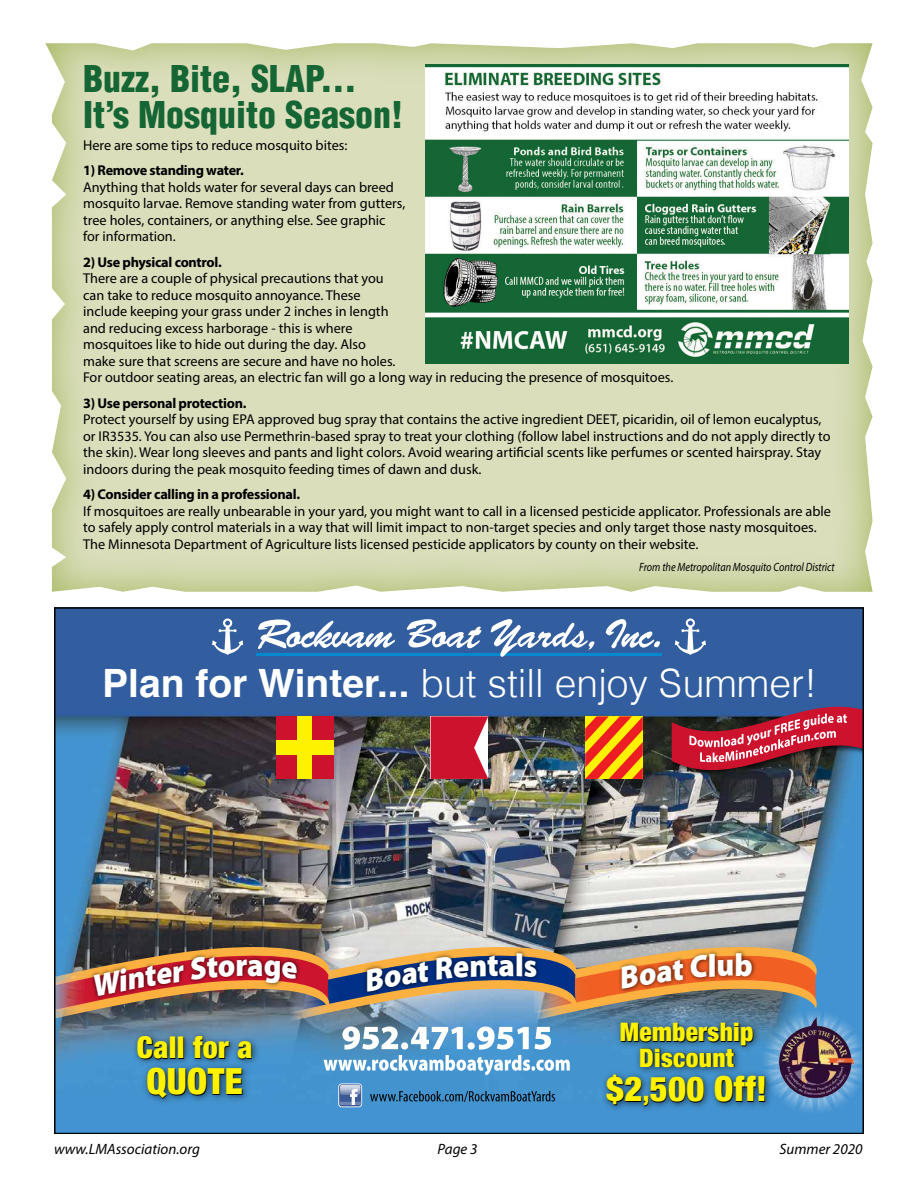
<style>
.page{position:relative;width:918px;height:1188px;background:#fff}
.page>*{position:absolute;margin:0;border:0;box-sizing:border-box;transform-origin:0 0}
.t1{font:300 39px "Helvetica";color:#fff}
.t2{font:900 condensed 36px/36px "Helvetica";color:#156634}
.t3{font:900 condensed 36px "Helvetica Neue";letter-spacing:.01em;color:#fff200}
.t4{font:900 condensed 34.5px "Helvetica Neue";letter-spacing:.01em;color:#fff200}
.t5{font:900 32.1px "Myriad Pro";color:#fff;scale:.93 1}
.t6{font:900 condensed 30px "Helvetica Neue";letter-spacing:.01em;color:#fff200}
.t7{font:900 condensed 25.5px/25.5px "Helvetica Neue";letter-spacing:.01em;color:#fff200;text-align:center}
.t8{font:italic 15px "Myriad Pro";color:#000}
.t9{font:14.25px/16.5px "Myriad Pro";color:#000}
.t10{font:700 14.25px "Myriad Pro";letter-spacing:-.02em;color:#000}
.t11{font:italic 12px "Myriad Pro";color:#000;scale:.85 1}
.s1{font-weight:700}
.s2{font-size:25.5px}
</style>
<div class="page">
<div style="left:44px;top:40px;width:830px;height:552px;background:#91a93e;opacity:.75"></div>
<img style="left:426px;top:65px;width:422px;height:299px">
<img style="left:54px;top:608px;width:810px;height:526px">
<img style="left:54px;top:947px;width:768px;height:128px">
<h2 class="t2" style="left:83px;top:60px;width:321px">Buzz, Bite, SLAP...<br>It’s Mosquito Season!</h2>
<p class="t9" style="left:83px;top:136px;width:266px">Here are some tips to reduce mosquito bites:</p>
<p class="t10" style="left:83px;top:161px;width:162px">1) Remove standing water.</p>
<p class="t9" style="left:83px;top:178px;width:324px">Anything that holds water for several days can breed mosquito larvae. Remove standing water from gutters, tree holes, containers, or anything else. See graphic for information.</p>
<p class="t10" style="left:83px;top:253px;width:140px">2) Use physical control.</p>
<p class="t9" style="left:83px;top:270px;width:592px">There are a couple of physical precautions that you<br>can take to reduce mosquito annoyance. These<br>include keeping your grass under 2 inches in length<br>and reducing excess harborage - this is where<br>mosquitoes like to hide out during the day. Also<br>make sure that screens are secure and have no holes.<br>For outdoor seating areas, an electric fan will go a long way in reducing the presence of mosquitoes.</p>
<p class="t10" style="left:83px;top:394px;width:165px">3) Use personal protection.</p>
<p class="t9" style="left:83px;top:411px;width:749px">Protect yourself by using EPA approved bug spray that contains the active ingredient DEET, picaridin, oil of lemon eucalyptus, or IR3535. You can also use Permethrin-based spray to treat your clothing (follow label instructions and do not apply directly to the skin). Wear long sleeves and pants and light colors. Avoid wearing artificial scents like perfumes or scented hairspray. Stay indoors during the peak mosquito feeding times of dawn and dusk.</p>
<p class="t10" style="left:83px;top:485px;width:218px">4) Consider calling in a professional.</p>
<p class="t9" style="left:83px;top:502px;width:749px">If mosquitoes are really unbearable in your yard, you might want to call in a licensed pesticide applicator. Professionals are able to safely apply control materials in a way that will limit impact to non-target species and only target those nasty mosquitoes.<br>The Minnesota Department of Agriculture lists licensed pesticide applicators by county on their website.</p>
<p class="t11" style="left:639px;top:560px;width:232px">From the Metropolitan Mosquito Control District</p>
<h1 class="t1" style="left:102px;top:650px;width:716px"><span class="s1">Plan for Winter...</span> but still enjoy Summer!</h1>
<h3 class="t5" style="left:247px;top:947px;width:19px">a</h3>
<h3 class="t6" style="left:137px;top:1023px;width:117px">Call for a</h3>
<h2 class="t3" style="left:146px;top:1052px;width:98px">QUOTE</h2>
<h3 class="t5" style="left:734px;top:947px;width:21px">b</h3>
<h3 class="t7" style="left:620px;top:1018px;width:135px">Membership<br>Discount</h3>
<h3 class="t4" style="left:606px;top:1060px;width:163px">$2<span class="s2">,</span>500 Off!</h3>
<p class="t8" style="left:54px;top:1140px;width:147px">www.LMAssociation.org</p>
<p class="t8" style="left:438px;top:1140px;width:41px">Page 3</p>
<p class="t8" style="left:780px;top:1140px;width:84px">Summer 2020</p>
</div>
